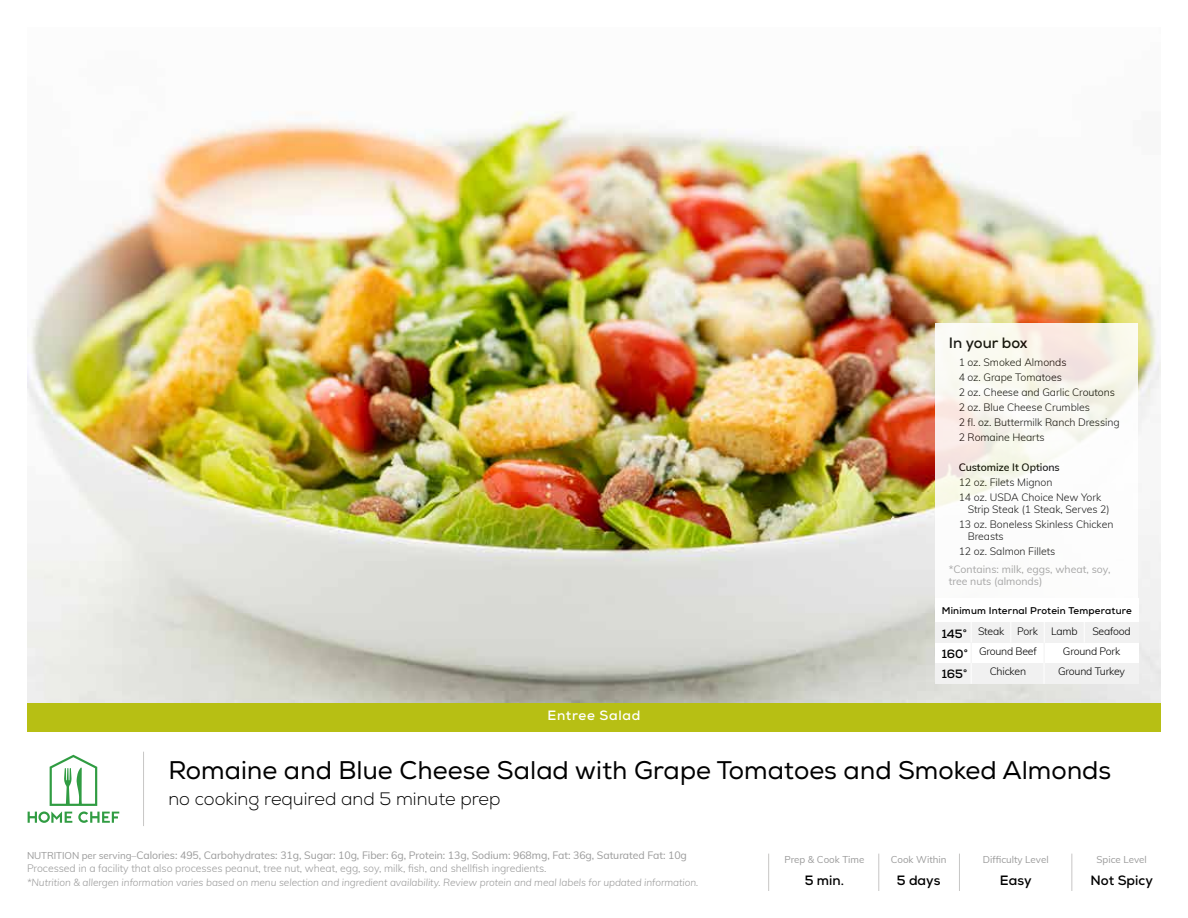
<style>
.page{position:relative;width:1188px;height:918px;background:#fff}
.page>*{position:absolute;margin:0;border:0;box-sizing:border-box;transform-origin:0 0}
.t1{font:25.5px "Nexa";color:#000}
.t2{font:300 18px "Nexa";color:#000}
.t3{font:700 15px "Nexa";color:#000}
.t4{font:700 13.5px "Nexa";color:#000}
.t5{font:700 13.5px "Nexa";letter-spacing:.05em;color:#fff}
.t6{font:700 12px/20px "Nexa";color:#000;text-align:justify}
.t7{font:300 10.5px/15px "Muli";letter-spacing:-.005em;color:#000}
.t8{font:300 10.5px/13.5px "Muli";letter-spacing:-.005em;color:#9a9a9a}
.t9{font:10.5px/12.6px "Muli";color:#9a9a9a}
.t10{font:600 10.5px "Muli";letter-spacing:-.005em;color:#000}
.t11{font:italic 300 10.2px "Muli";letter-spacing:-.005em;color:#9a9a9a}
.t12{font:9.75px "Muli";color:#9a9a9a}
.t13{font:700 9.75px "Nexa";letter-spacing:.02em;color:#000}
.s1{font-weight:400;font-size:9.75px}
.s2{font-weight:400}
</style>
<div class="page">
<img style="left:27px;top:112px;width:1134px;height:591px">
<hr style="left:143px;top:752px;width:1px;height:74px;background:#c7c6c5">
<hr style="left:878px;top:854px;width:1px;height:37px;background:#c7c6c5">
<hr style="left:768px;top:854px;width:1px;height:37px;background:#c7c6c5">
<hr style="left:959px;top:854px;width:1px;height:37px;background:#c7c6c5">
<hr style="left:1071px;top:854px;width:1px;height:37px;background:#c7c6c5">
<svg style="left:28px;top:755px;width:91px;height:68px"></svg>
<svg style="left:935px;top:323px;width:203px;height:276px"></svg>
<div style="left:935px;top:599px;width:203px;height:85px;background:#fff"></div>
<div style="left:935px;top:663px;width:203px;height:21px;background:#f1f1f1"></div>
<div style="left:935px;top:622px;width:203px;height:21px;background:#f1f1f1"></div>
<div style="left:27px;top:703px;width:1134px;height:28px;background:#b7bf14"></div>
<h3 class="t3" style="left:949px;top:333px;width:80px">In your box</h3>
<p class="t7" style="left:959px;top:355px;width:163px">1 oz. Smoked Almonds<br>4 oz. Grape Tomatoes<br>2 oz. Cheese and Garlic Croutons<br>2 oz. Blue Cheese Crumbles<br>2 fl. oz. Buttermilk Ranch Dressing<br>2 Romaine Hearts</p>
<p class="t10" style="left:959px;top:460px;width:103px">Customize It Options</p>
<p class="t7" style="left:959px;top:475px;width:144px">12 oz. Filets Mignon<br>14 oz. USDA Choice New York</p>
<p class="t7" style="left:959px;top:502px;width:156px;text-align:center">Strip Steak (1 Steak, Serves 2)<br>13 oz. Boneless Skinless Chicken</p>
<p class="t7" style="left:959px;top:529px;width:98px;text-indent:9px">Breasts<br>12 oz. Salmon Fillets</p>
<p class="t9" style="left:949px;top:562px;width:163px">*Contains: milk, eggs, wheat, soy, tree nuts (almonds)</p>
<p class="t5" style="left:548px;top:707px;width:94px">Entree Salad</p>
<p class="t13" style="left:942px;top:605px;width:192px">Minimum Internal Protein Temperature</p>
<p class="t7" style="left:978px;top:623px;width:28px">Steak</p>
<p class="t7" style="left:1051px;top:623px;width:28px">Lamb</p>
<p class="t7" style="left:1092px;top:623px;width:40px">Seafood</p>
<p class="t7" style="left:1058px;top:664px;width:68px">Ground Turkey</p>
<p class="t7" style="left:1017px;top:623px;width:22px">Pork</p>
<p class="t7" style="left:990px;top:664px;width:38px">Chicken</p>
<p class="t6" style="left:942px;top:624px;width:28px">145° 160° 165°</p>
<p class="t7" style="left:979px;top:643px;width:59px">Ground Beef</p>
<p class="t7" style="left:1063px;top:643px;width:59px">Ground Pork</p>
<h1 class="t1" style="left:168px;top:755px;width:944px">Romaine and Blue Cheese Salad with Grape Tomatoes and Smoked Almonds</h1>
<h2 class="t2" style="left:168px;top:788px;width:334px">no cooking required and 5 minute prep</h2>
<p class="t8" style="left:27px;top:848px;width:661px"><span class="s1">NUTRITION per serving–</span><span class="s2">Calories: 495, Carbohydrates: 31g, Sugar: 10g, Fiber: 6g, Protein: 13g, Sodium: 968mg, Fat: 36g, Saturated Fat: 10g<br></span>Processed in a facility that also processes peanut, tree nut, wheat, egg, soy, milk, fish, and shellfish ingredients.</p>
<p class="t11" style="left:27px;top:875px;width:673px">*Nutrition &amp; allergen information varies based on menu selection and ingredient availability. Review protein and meal labels for updated information.</p>
<p class="t12" style="left:784px;top:853px;width:82px">Prep &amp; Cook Time</p>
<p class="t12" style="left:891px;top:853px;width:57px">Cook Within</p>
<p class="t12" style="left:983px;top:853px;width:67px">Difficulty Level</p>
<p class="t12" style="left:1097px;top:853px;width:52px">Spice Level</p>
<p class="t4" style="left:805px;top:872px;width:41px">5 min.</p>
<p class="t4" style="left:897px;top:871px;width:45px">5 days</p>
<p class="t4" style="left:1000px;top:872px;width:33px">Easy</p>
<p class="t4" style="left:1091px;top:872px;width:64px">Not Spicy</p>
</div>
